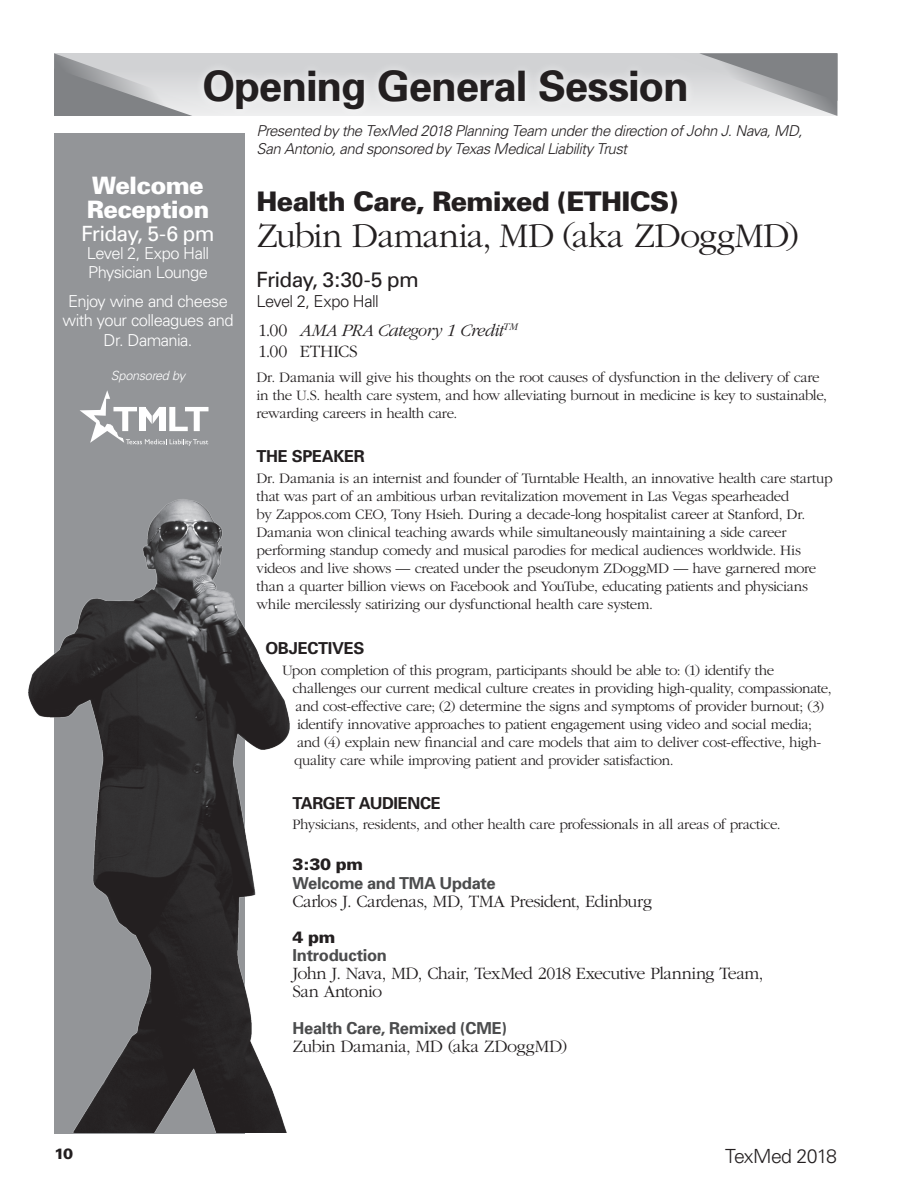
<style>
.page{position:relative;width:918px;height:1188px;background:#fff}
.page>*{position:absolute;margin:0;border:0;box-sizing:border-box;transform-origin:0 0}
.t1{font:700 42px "Univers";letter-spacing:-.025em;color:#231f20}
.t2{font:300 36px "ITC Garamond Std";letter-spacing:-.025em;color:#231f20}
.t3{font:900 27px "Univers";letter-spacing:-.03em;color:#231f20}
.t4{font:900 24px/24px "Univers";letter-spacing:-.03em;color:#fff}
.t5{font:21px "Univers";letter-spacing:-.035em;color:#231f20}
.t6{font:21px "Univers";letter-spacing:-.035em;color:#fff}
.t7{font:300 19.5px "Univers";letter-spacing:-.04em;color:#231f20}
.t8{font:300 18px/18px "ITC Garamond Std";letter-spacing:-.03em;color:#231f20}
.t9{font:italic 300 18px/21.3px "ITC Garamond Std";letter-spacing:-.03em;color:#231f20}
.t10{font:300 16.5px/19.5px "Univers";letter-spacing:-.035em;color:#fff}
.t11{font:700 16.5px "Univers";letter-spacing:-.015em;color:#4b4c4d}
.t12{font:700 16.5px "Univers";letter-spacing:-.02em;color:#231f20}
.t13{font:300 16.5px "Univers";letter-spacing:-.035em;color:#231f20}
.t14{font:900 16.5px "Univers";color:#231f20}
.t15{font:300 15px/18px "ITC Garamond Std";letter-spacing:-.025em;color:#231f20}
.t16{font:italic 300 15px/18px "Univers";letter-spacing:-.03em;color:#231f20}
.t17{font:900 15px "Univers";color:#231f20}
.t18{font:italic 300 12.75px "Univers";letter-spacing:-.02em;color:#fff}
.s1{font-style:normal}
</style>
<div class="page">
<div style="left:54px;top:133px;width:190px;height:1000px;background:#939598"></div>
<div style="left:54px;top:53px;width:783px;height:63px;background:#d1d2d4"></div>
<svg style="left:696px;top:53px;width:141px;height:63px"></svg>
<svg style="left:54px;top:53px;width:141px;height:63px"></svg>
<div style="left:195px;top:61px;width:501px;height:57px;background:#fff;opacity:.75"></div>
<img style="left:28px;top:489px;width:262px;height:643px">
<svg style="left:80px;top:390px;width:129px;height:56px"></svg>
<h1 class="t1" style="left:202px;top:61px;width:488px">Opening General Session</h1>
<h3 class="t4" style="left:87px;top:173px;width:124px">Welcome<br>Reception</h3>
<h3 class="t6" style="left:81px;top:221px;width:135px">Friday, 5-6 pm</h3>
<p class="t10" style="left:87px;top:244px;width:124px;line-height:18.8px">Level 2, Expo Hall<br>Physician Lounge</p>
<p class="t10" style="left:62px;top:291px;width:173px;text-align:center">Enjoy wine and cheese with your colleagues and<br>Dr. Damania.</p>
<p class="t18" style="left:111px;top:368px;width:76px">Sponsored by</p>
<p class="t16" style="left:256px;top:122px;width:548px">Presented by the TexMed 2018 Planning Team under the direction of John J. Nava, MD,<br>San Antonio, and sponsored by Texas Medical Liability Trust</p>
<h3 class="t3" style="left:256px;top:185px;width:423px">Health Care, Remixed (ETHICS)</h3>
<h2 class="t2" style="left:256px;top:216px;width:544px">Zubin Damania, MD (aka ZDoggMD)</h2>
<h3 class="t5" style="left:256px;top:268px;width:164px">Friday, 3:30-5 pm</h3>
<p class="t13" style="left:256px;top:291px;width:124px">Level 2, Expo Hall</p>
<p class="t9" style="left:258px;top:320px;width:261px"><span class="s1">1.00</span> AMA PRA Category 1 Credit<sup>TM<br></sup><span class="s1">1.00 ETHICS</span></p>
<p class="t15" style="left:256px;top:368px;width:572px">Dr. Damania will give his thoughts on the root causes of dysfunction in the delivery of care in the U.S. health care system, and how alleviating burnout in medicine is key to sustainable, rewarding careers in health care.</p>
<p class="t12" style="left:256px;top:446px;width:110px">THE SPEAKER</p>
<p class="t15" style="left:256px;top:470px;width:578px">Dr. Damania is an internist and founder of Turntable Health, an innovative health care startup that was part of an ambitious urban revitalization movement in Las Vegas spearheaded<br>by Zappos.com CEO, Tony Hsieh. During a decade-long hospitalist career at Stanford, Dr.<br>Damania won clinical teaching awards while simultaneously maintaining a side career performing standup comedy and musical parodies for medical audiences worldwide. His videos and live shows — created under the pseudonym ZDoggMD — have garnered more than a quarter billion views on Facebook and YouTube, educating patients and physicians while mercilessly satirizing our dysfunctional health care system.</p>
<p class="t12" style="left:266px;top:638px;width:100px">OBJECTIVES</p>
<p class="t15" style="left:282px;top:661px;width:494px">Upon completion of this program, participants should be able to: (1) identify the</p>
<p class="t15" style="left:292px;top:679px;width:541px">challenges our current medical culture creates in providing high-quality, compassionate,</p>
<p class="t15" style="left:296px;top:697px;width:530px">and cost-effective care; (2) determine the signs and symptoms of provider burnout; (3)</p>
<p class="t15" style="left:297px;top:715px;width:517px">identify innovative approaches to patient engagement using video and social media;</p>
<p class="t15" style="left:297px;top:733px;width:526px">and (4) explain new financial and care models that aim to deliver cost-effective, high-</p>
<p class="t15" style="left:294px;top:751px;width:381px">quality care while improving patient and provider satisfaction.</p>
<p class="t12" style="left:292px;top:793px;width:150px">TARGET AUDIENCE</p>
<p class="t15" style="left:292px;top:815px;width:490px">Physicians, residents, and other health care professionals in all areas of practice.</p>
<p class="t14" style="left:292px;top:854px;width:72px">3:30 pm</p>
<p class="t11" style="left:292px;top:873px;width:205px">Welcome and TMA Update</p>
<p class="t8" style="left:292px;top:892px;width:361px">Carlos J. Cardenas, MD, TMA President, Edinburg</p>
<p class="t14" style="left:292px;top:926px;width:44px">4 pm</p>
<p class="t11" style="left:292px;top:945px;width:96px">Introduction</p>
<p class="t8" style="left:292px;top:965px;width:472px">John J. Nava, MD, Chair, TexMed 2018 Executive Planning Team,<br>San Antonio</p>
<p class="t11" style="left:292px;top:1018px;width:216px">Health Care, Remixed (CME)</p>
<p class="t8" style="left:292px;top:1038px;width:276px">Zubin Damania, MD (aka ZDoggMD)</p>
<p class="t17" style="left:54px;top:1145px;width:21px">10</p>
<h3 class="t7" style="left:725px;top:1144px;width:113px">TexMed 2018</h3>
</div>
